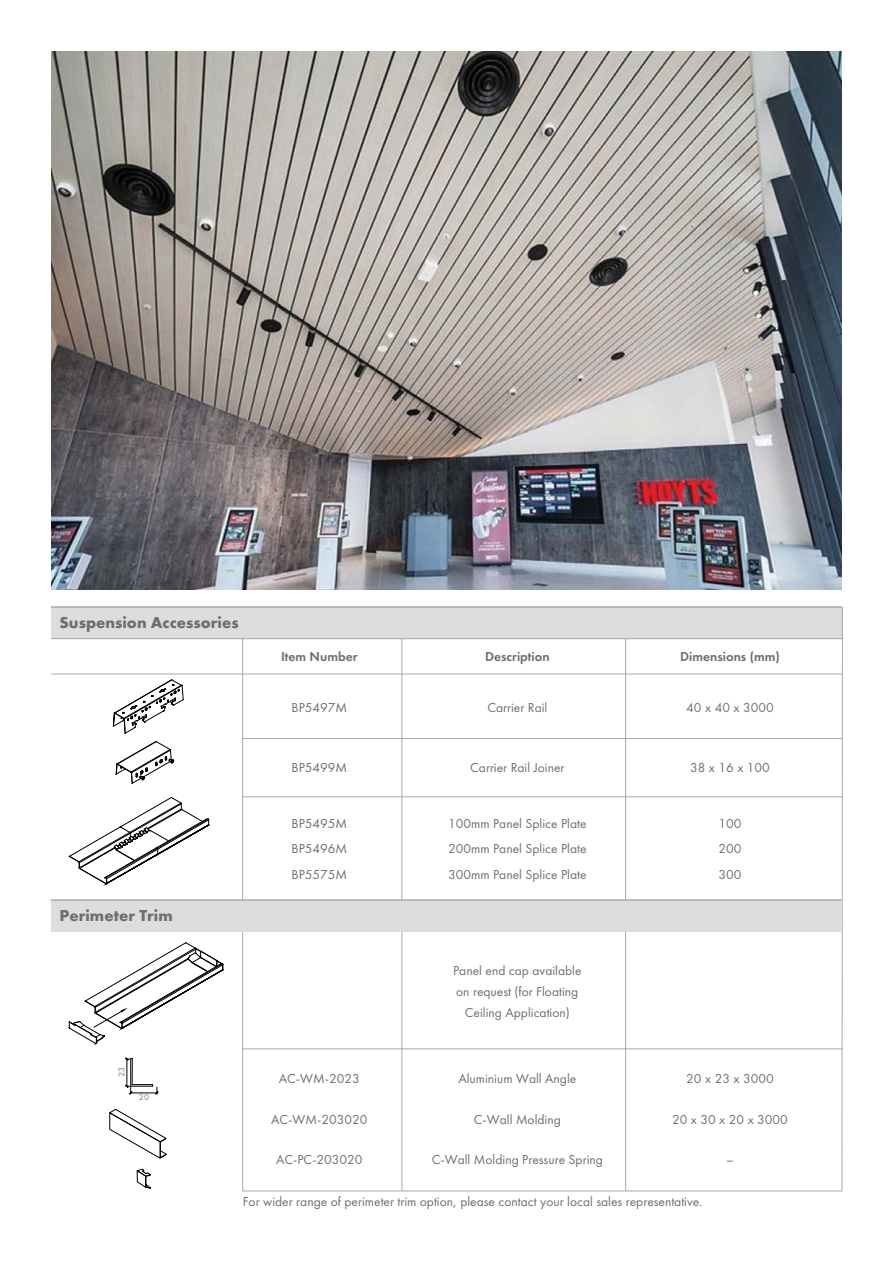
<style>
.page{position:relative;width:893px;height:1263px;background:#fff}
.page>*{position:absolute;margin:0;border:0;box-sizing:border-box;transform-origin:0 0}
.t1{font:700 16.5px "Futura PT";color:#6d6e70}
.t2{font:13.5px/21px "Futura PT";color:#6d6e70;text-align:center}
.t3{font:600 13.5px "Futura PT";color:#6d6e70}
.t4{font:9px "Futura PT";color:#808080}
</style>
<div class="page">
<img style="left:51px;top:51px;width:791px;height:539px">
<div style="left:51px;top:607px;width:791px;height:31px;background:#dcddde"></div>
<hr style="left:51px;top:638px;width:791px;height:1px;background:#a7a9ac">
<hr style="left:51px;top:606px;width:791px;height:2px;background:#a7a9ac">
<hr style="left:51px;top:674px;width:791px;height:1px;background:#a7a9ac">
<hr style="left:243px;top:738px;width:599px;height:1px;background:#a7a9ac">
<hr style="left:242px;top:796px;width:600px;height:1px;background:#a7a9ac">
<hr style="left:401px;top:639px;width:1px;height:552px;background:#a7a9ac">
<hr style="left:625px;top:639px;width:1px;height:552px;background:#a7a9ac">
<hr style="left:242px;top:639px;width:1px;height:552px;background:#a7a9ac">
<svg style="left:841px;top:606px;width:2px;height:586px"></svg>
<hr style="left:243px;top:1048px;width:599px;height:1px;background:#a7a9ac">
<hr style="left:242px;top:1190px;width:600px;height:1px;background:#a7a9ac">
<svg style="left:112px;top:679px;width:72px;height:105px"></svg>
<svg style="left:69px;top:797px;width:140px;height:88px"></svg>
<svg style="left:69px;top:942px;width:155px;height:102px"></svg>
<svg style="left:125px;top:1057px;width:34px;height:38px"></svg>
<svg style="left:109px;top:1109px;width:58px;height:49px"></svg>
<svg style="left:136px;top:1169px;width:16px;height:20px"></svg>
<div style="left:51px;top:900px;width:791px;height:31px;background:#dcddde"></div>
<hr style="left:51px;top:899px;width:791px;height:2px;background:#a7a9ac">
<p class="t1" style="left:60px;top:616px;width:181px">Suspension Accessories</p>
<p class="t1" style="left:60px;top:909px;width:115px">Perimeter Trim</p>
<p class="t3" style="left:281px;top:652px;width:78px">Item Number</p>
<p class="t3" style="left:485px;top:652px;width:66px">Description</p>
<p class="t3" style="left:680px;top:652px;width:101px">Dimensions (mm)</p>
<p class="t2" style="left:291px;top:698px;width:57px">BP5497M</p>
<p class="t2" style="left:487px;top:698px;width:62px">Carrier Rail</p>
<p class="t2" style="left:686px;top:698px;width:89px">40 x 40 x 3000</p>
<p class="t2" style="left:291px;top:758px;width:57px">BP5499M</p>
<p class="t2" style="left:470px;top:758px;width:96px">Carrier Rail Joiner</p>
<p class="t2" style="left:690px;top:758px;width:81px">38 x 16 x 100</p>
<p class="t2" style="left:291px;top:814px;width:57px">BP5495M</p>
<p class="t2" style="left:448px;top:814px;width:140px">100mm Panel Splice Plate</p>
<p class="t2" style="left:718px;top:814px;width:25px">100</p>
<p class="t2" style="left:291px;top:839px;width:57px">BP5496M</p>
<p class="t2" style="left:448px;top:839px;width:140px">200mm Panel Splice Plate</p>
<p class="t2" style="left:718px;top:839px;width:25px">200</p>
<p class="t2" style="left:291px;top:865px;width:57px">BP5575M</p>
<p class="t2" style="left:448px;top:865px;width:140px">300mm Panel Splice Plate</p>
<p class="t2" style="left:718px;top:865px;width:25px">300</p>
<p class="t2" style="left:453px;top:961px;width:130px">Panel end cap available on request (for Floating<br>Ceiling Application)</p>
<p class="t4" style="left:116px;top:1077px;width:12px;rotate:-90deg">23</p>
<p class="t4" style="left:139px;top:1091px;width:12px">20</p>
<p class="t2" style="left:279px;top:1069px;width:83px">AC-WM-2023</p>
<p class="t2" style="left:458px;top:1069px;width:119px">Aluminium Wall Angle</p>
<p class="t2" style="left:686px;top:1069px;width:89px">20 x 23 x 3000</p>
<p class="t2" style="left:271px;top:1109px;width:98px">AC-WM-203020</p>
<p class="t2" style="left:474px;top:1109px;width:89px">C-Wall Molding</p>
<p class="t2" style="left:672px;top:1109px;width:117px">20 x 30 x 20 x 3000</p>
<p class="t2" style="left:276px;top:1150px;width:88px">AC-PC-203020</p>
<p class="t2" style="left:432px;top:1150px;width:173px">C-Wall Molding Pressure Spring</p>
<p class="t2" style="left:726px;top:1150px;width:9px">–</p>
<p class="t2" style="left:243px;top:1192px;width:461px">For wider range of perimeter trim option, please contact your local sales representative.</p>
</div>
